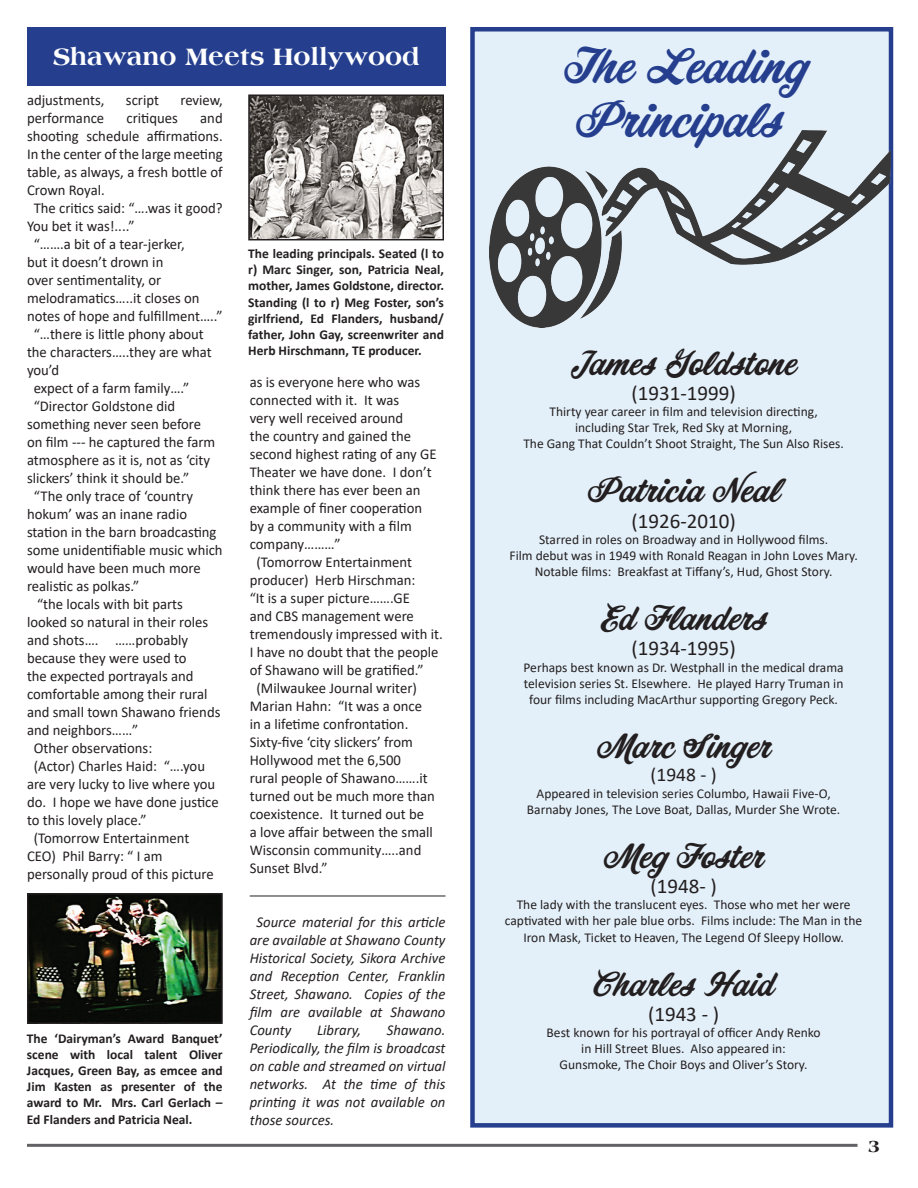
<style>
.page{position:relative;width:918px;height:1188px;background:#fff}
.page>*{position:absolute;margin:0;border:0;box-sizing:border-box;transform-origin:0 0}
.t1{font:45px "Corner Store JF";color:#253f8e}
.t2{font:31.5px "Corner Store JF";color:#231f20}
.t3{font:800 25.5px "Americana";color:#fff}
.t4{font:21px "Calibri";color:#231f20}
.t5{font:19.5px "Calibri";color:#231f20}
.t6{font:800 18px "Americana";color:#231f20}
.t7{font:15px/18px "Calibri";color:#231f20}
.t8{font:italic 15px/18px "Calibri";color:#231f20;text-align:justify}
.t9{font:13.5px/16.2px "Calibri";color:#231f20;text-align:center}
.t10{font:700 13.5px/16.2px "Calibri";color:#231f20;text-align:justify}
</style>
<div class="page">
<hr style="left:27px;top:1144px;width:831px;height:3px;background:#636366">
<div style="left:27px;top:27px;width:419px;height:58px;background:#253f8e"></div>
<img style="left:251px;top:97px;width:190px;height:140px">
<div style="left:248px;top:94px;width:196px;height:146px;border:2px solid #231f20"></div>
<img style="left:30px;top:896px;width:190px;height:125px">
<div style="left:27px;top:893px;width:196px;height:131px;border:2px solid #231f20"></div>
<div style="left:470px;top:27px;width:423px;height:1101px;background:#e4f0f9;border:4px solid #253f8e"></div>
<img style="left:489px;top:131px;width:402px;height:197px">
<hr style="left:250px;top:896px;width:196px;height:1px;background:#231f20">
<p class="t3" style="left:53px;top:42px;width:368px">Shawano Meets Hollywood</p>
<p class="t7" style="left:27px;top:91px;width:79px">adjustments,</p>
<p class="t7" style="left:126px;top:91px;width:35px">script</p>
<p class="t7" style="left:180px;top:91px;width:44px">review,</p>
<p class="t7" style="left:27px;top:109px;width:79px">performance</p>
<p class="t7" style="left:127px;top:109px;width:53px">critiques</p>
<p class="t7" style="left:27px;top:109px;width:197px;text-align:justify;text-indent:173px">and shooting schedule affirmations.<br>In the center of the large meeting table, as always, a fresh bottle of Crown Royal.</p>
<p class="t7" style="left:27px;top:199px;width:197px;text-indent:7px">The critics said: “….was it good?<br>You bet it was!....”</p>
<p class="t7" style="left:27px;top:235px;width:197px;text-indent:7px">“…….a bit of a tear-jerker,<br>but it doesn’t drown in<br>over sentimentality, or melodramatics…..it closes on notes of hope and fulfillment…..”</p>
<p class="t7" style="left:27px;top:325px;width:186px;text-indent:7px">“…there is little phony about the characters…..they are what you’d</p>
<p class="t7" style="left:34px;top:379px;width:157px">expect of a farm family….”</p>
<p class="t7" style="left:27px;top:397px;width:190px;text-indent:7px">“Director Goldstone did something never seen before on film --- he captured the farm atmosphere as it is, not as ‘city slickers’ think it should be.”</p>
<p class="t7" style="left:27px;top:487px;width:197px;text-indent:7px">“The only trace of ‘country hokum’ was an inane radio station in the barn broadcasting some unidentifiable music which would have been much more realistic as polkas.”</p>
<p class="t7" style="left:27px;top:595px;width:195px;text-indent:10px">“the locals with bit parts looked so natural in their roles and shots…. ……probably because they were used to<br>the expected portrayals and comfortable among their rural and small town Shawano friends and neighbors……”</p>
<p class="t7" style="left:34px;top:739px;width:120px">Other observations:</p>
<p class="t7" style="left:27px;top:757px;width:193px;text-indent:7px">(Actor) Charles Haid: “….you are very lucky to live where you do. I hope we have done justice to this lovely place.”</p>
<p class="t7" style="left:27px;top:829px;width:188px;text-indent:7px">(Tomorrow Entertainment<br>CEO) Phil Barry: “ I am personally proud of this picture</p>
<p class="t10" style="left:248px;top:245px;width:197px">The leading principals. Seated (l to r) Marc Singer, son, Patricia Neal, mother, James Goldstone, director.<br>Standing (l to r) Meg Foster, son’s girlfriend, Ed Flanders, husband/ father, John Gay, screenwriter and Herb Hirschmann, TE producer.</p>
<p class="t7" style="left:250px;top:372px;width:188px">as is everyone here who was connected with it. It was<br>very well received around<br>the country and gained the second highest rating of any GE<br>Theater we have done. I don’t think there has ever been an example of finer cooperation by a community with a film company………”</p>
<p class="t7" style="left:250px;top:552px;width:195px;text-indent:7px">(Tomorrow Entertainment producer) Herb Hirschman:<br>“It is a super picture…….GE<br>and CBS management were tremendously impressed with it.<br>I have no doubt that the people of Shawano will be gratified.”</p>
<p class="t7" style="left:250px;top:678px;width:187px;text-indent:7px">(Milwaukee Journal writer)<br>Marian Hahn: “It was a once in a lifetime confrontation.<br>Sixty-five ‘city slickers’ from<br>Hollywood met the 6,500<br>rural people of Shawano…….it turned out be much more than coexistence. It turned out be a love affair between the small<br>Wisconsin community…..and<br>Sunset Blvd.”</p>
<p class="t10" style="left:27px;top:1030px;width:197px">The ‘Dairyman’s Award Banquet’ scene with local talent Oliver Jacques, Green Bay, as emcee and Jim Kasten as presenter of the award to Mr. Mrs. Carl Gerlach – Ed Flanders and Patricia Neal.</p>
<p class="t8" style="left:250px;top:912px;width:197px;text-indent:7px">Source material for this article are available at Shawano County Historical Society, Sikora Archive and Reception Center, Franklin Street, Shawano. Copies of the film are available at Shawano County</p>
<p class="t8" style="left:250px;top:1020px;width:197px;text-indent:137px">Shawano.<br>Periodically, the film is broadcast on cable and streamed on virtual networks. At the time of this printing it was not available on those sources.</p>
<p class="t8" style="left:317px;top:1020px;width:46px">Library,</p>
<p class="t1" style="left:563px;top:34px;width:246px">The Leading</p>
<p class="t1" style="left:575px;top:88px;width:209px">Principals</p>
<p class="t2" style="left:571px;top:340px;width:227px">James Goldstone</p>
<p class="t4" style="left:631px;top:378px;width:106px">(1931-1999)</p>
<p class="t9" style="left:550px;top:403px;width:270px">Thirty year career in film and television directing,</p>
<p class="t9" style="left:575px;top:419px;width:219px">including Star Trek, Red Sky at Morning,</p>
<p class="t9" style="left:523px;top:436px;width:322px">The Gang That Couldn’t Shoot Straight, The Sun Also Rises.</p>
<p class="t2" style="left:587px;top:468px;width:194px">Patricia Neal</p>
<p class="t4" style="left:631px;top:506px;width:106px">(1926-2010)</p>
<p class="t9" style="left:539px;top:531px;width:291px">Starred in roles on Broadway and in Hollywood films.</p>
<p class="t9" style="left:510px;top:547px;width:350px">Film debut was in 1949 with Ronald Reagan in John Loves Mary.<br>Notable films: Breakfast at Tiffany’s, Hud, Ghost Story.</p>
<p class="t2" style="left:600px;top:596px;width:168px">Ed Flanders</p>
<p class="t4" style="left:631px;top:634px;width:106px">(1934-1995)</p>
<p class="t9" style="left:524px;top:659px;width:322px">Perhaps best known as Dr. Westphall in the medical drama</p>
<p class="t9" style="left:524px;top:675px;width:321px">television series St. Elsewhere. He played Harry Truman in</p>
<p class="t9" style="left:529px;top:691px;width:310px">four films including MacArthur supporting Gregory Peck.</p>
<p class="t2" style="left:597px;top:723px;width:175px">Marc Singer</p>
<p class="t5" style="left:651px;top:761px;width:68px">(1948 - )</p>
<p class="t9" style="left:537px;top:785px;width:296px">Appeared in television series Columbo, Hawaii Five-O,</p>
<p class="t9" style="left:527px;top:801px;width:315px">Barnaby Jones, The Love Boat, Dallas, Murder She Wrote.</p>
<p class="t2" style="left:604px;top:833px;width:161px">Meg Foster</p>
<p class="t4" style="left:650px;top:871px;width:68px">(1948- )</p>
<p class="t9" style="left:505px;top:896px;width:359px">The lady with the translucent eyes. Those who met her were captivated with her pale blue orbs. Films include: The Man in the<br>Iron Mask, Ticket to Heaven, The Legend Of Sleepy Hollow.</p>
<p class="t2" style="left:593px;top:961px;width:182px">Charles Haid</p>
<p class="t4" style="left:648px;top:999px;width:73px">(1943 - )</p>
<p class="t9" style="left:547px;top:1024px;width:276px">Best known for his portrayal of officer Andy Renko</p>
<p class="t9" style="left:581px;top:1040px;width:206px">in Hill Street Blues. Also appeared in:</p>
<p class="t9" style="left:560px;top:1057px;width:249px">Gunsmoke, The Choir Boys and Oliver’s Story.</p>
<p class="t6" style="left:868px;top:1135px;width:14px">3</p>
</div>
